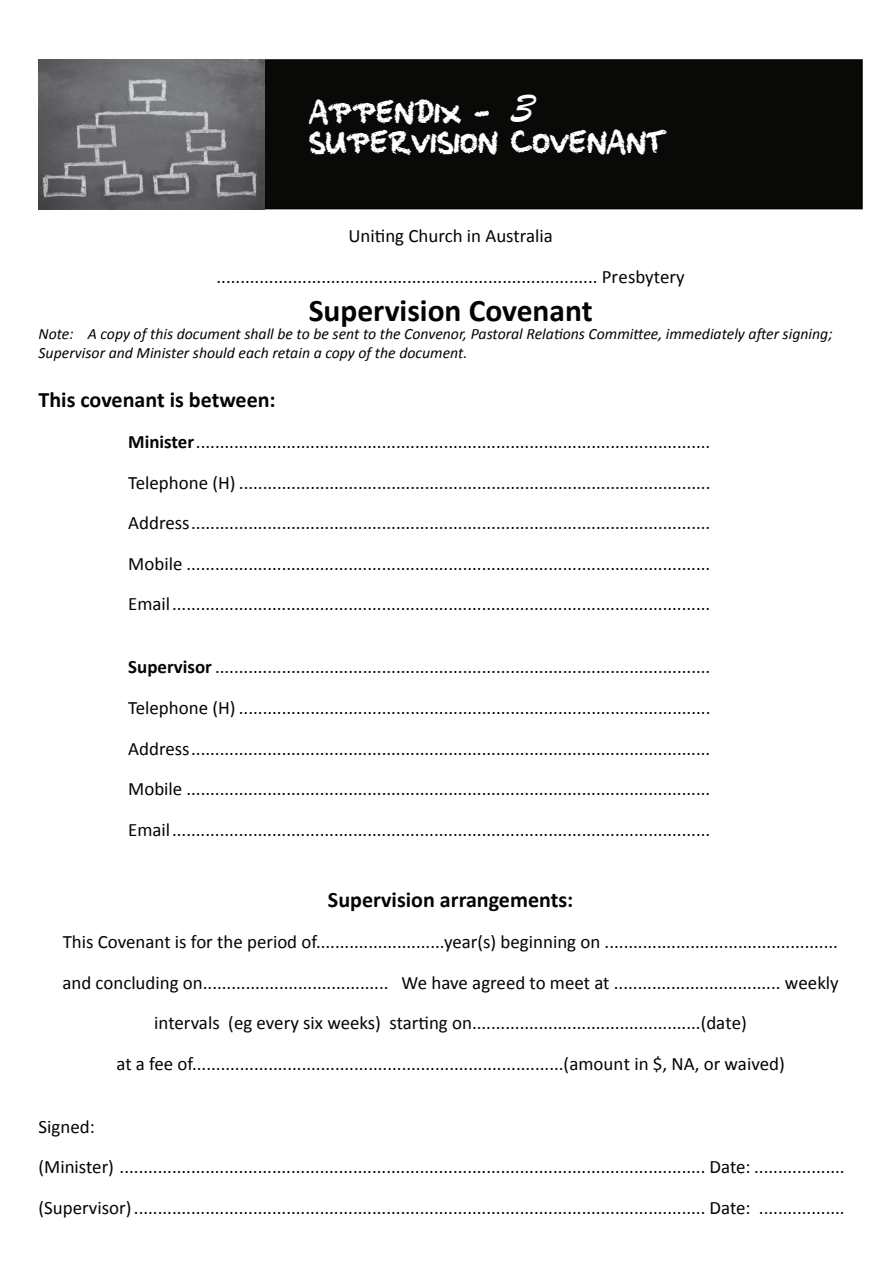
<style>
.page{position:relative;width:893px;height:1263px;background:#fff}
.page>*{position:absolute;margin:0;border:0;box-sizing:border-box;transform-origin:0 0}
.t1{font:45px "Brush Script";color:#fff}
.t2{font:700 31.5px "Calibri";color:#040503}
.t3{font:25.2px/30.3px "squeakychalksound";color:#fff}
.t4{font:700 22.05px "Calibri";color:#040503}
.t5{font:18.9px/40.5px "Calibri";color:#040503;text-align:center}
.t6{font:italic 15.75px/18.9px "Calibri";color:#040503}
.s1{font-weight:700}
</style>
<div class="page">
<div style="left:39px;top:60px;width:823px;height:149px;background:#090a07"></div>
<div style="left:39px;top:59px;width:824px;height:150px;border:2px solid #040503"></div>
<img style="left:39px;top:59px;width:226px;height:150px">
<h1 class="t1" style="left:512px;top:80px;width:24px">3</h1>
<h3 class="t3" style="left:309px;top:99px;width:359px">APPENDIX -<br>SUPERVISION COVENANT</h3>
<p class="t5" style="left:217px;top:216px;width:470px">Uniting Church in Australia ................................................................................ Presbytery</p>
<h2 class="t2" style="left:309px;top:290px;width:285px">Supervision Covenant</h2>
<p class="t6" style="left:39px;top:324px;width:796px">Note: A copy of this document shall be to be sent to the Convenor, Pastoral Relations Committee, immediately after signing;<br>Supervisor and Minister should each retain a copy of the document.</p>
<p class="t4" style="left:39px;top:386px;width:239px">This covenant is between:</p>
<p class="t5" style="left:128px;top:422px;width:584px;text-align:justify"><span class="s1">Minister</span>............................................................................................................<br>Telephone (H) ...................................................................................................<br>Address.............................................................................................................<br>Mobile ..............................................................................................................<br>Email.................................................................................................................</p>
<p class="t5" style="left:128px;top:647px;width:584px;text-align:justify"><span class="s1">Supervisor</span> ........................................................................................................<br>Telephone (H) ...................................................................................................<br>Address.............................................................................................................<br>Mobile ..............................................................................................................<br>Email.................................................................................................................</p>
<p class="t4" style="left:328px;top:886px;width:247px">Supervision arrangements:</p>
<p class="t5" style="left:62px;top:921px;width:778px">This Covenant is for the period of...........................year(s) beginning on ................................................. and concluding on....................................... We have agreed to meet at ................................... weekly intervals (eg every six weeks) starting on................................................(date)<br>at a fee of..............................................................................(amount in $, NA, or waived)</p>
<p class="t5" style="left:38px;top:1106px;width:808px;text-align:left">Signed:<br>(Minister) ........................................................................................................................... Date: ................... (Supervisor)........................................................................................................................ Date: ..................</p>
</div>
